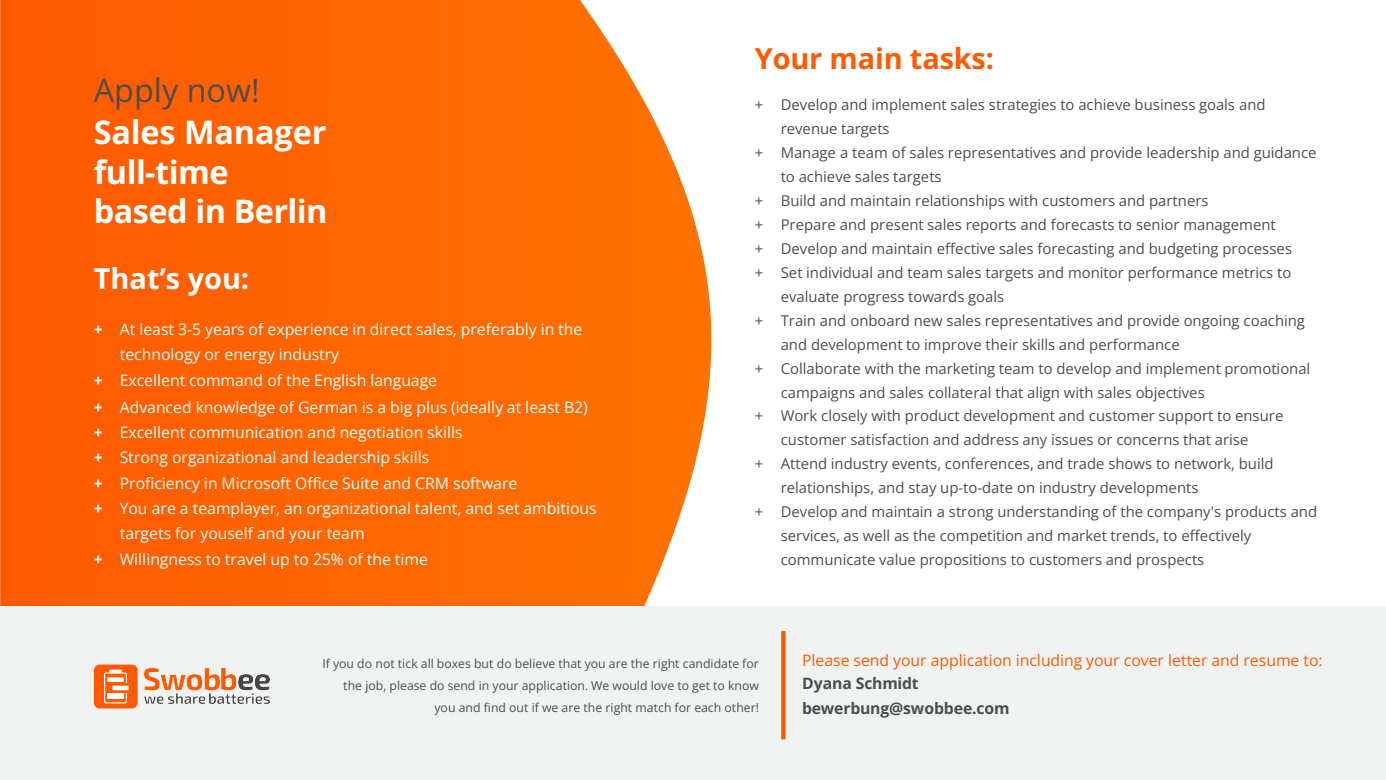
<style>
.page{position:relative;width:1386px;height:780px;background:#fff}
.page>*{position:absolute;margin:0;border:0;box-sizing:border-box;transform-origin:0 0}
.t1{font:700 32.38px "Open Sans";letter-spacing:-.015em;color:#fff}
.t2{font:32.38px "Open Sans";color:#4c4d4f}
.t3{font:700 28.88px "Open Sans";letter-spacing:-.005em;color:#ff5a00}
.t4{font:700 28.88px "Open Sans";color:#fff}
.t5{font:15.75px/25.2px "Open Sans";color:#fff}
.t6{font:15.75px "Open Sans";color:#ff5a00}
.t7{font:700 15.75px/25.2px "Open Sans";letter-spacing:-.01em;color:#4c4d4f}
.t8{font:14.88px/24px "Open Sans";color:#4c4d4f}
.t9{font:12.25px/22.1px "Open Sans";color:#4c4d4f;text-align:right}
.s1{font-weight:700}
</style>
<div class="page">
<img style="left:0;top:0;width:556px;height:606px">
<svg style="left:556px;top:0;width:156px;height:606px;fill:#ff7000"></svg>
<div style="left:0;top:606px;width:1385px;height:173px;background:#f1f2f2"></div>
<svg style="left:94px;top:664px;width:44px;height:44px"></svg>
<img style="left:145px;top:668px;width:64px;height:35px">
<img style="left:209px;top:668px;width:60px;height:35px">
<svg style="left:781px;top:631px;width:4px;height:108px"></svg>
<h2 class="t2" style="left:94px;top:68px;width:167px">Apply now!</h2>
<p class="t1" style="left:94px;top:110px;width:234px">Sales Manager</p>
<p class="t1" style="left:94px;top:149px;width:136px">full-time</p>
<p class="t1" style="left:94px;top:189px;width:235px">based in Berlin</p>
<p class="t4" style="left:94px;top:258px;width:157px">That’s you:</p>
<p class="t5" style="left:120px;top:316px;width:464px;text-indent:-26px"><span class="s1">+</span> At least 3-5 years of experience in direct sales, preferably in the technology or energy industry</p>
<p class="t5" style="left:94px;top:367px;width:345px"><span class="s1">+</span> Excellent command of the English language</p>
<p class="t5" style="left:94px;top:394px;width:495px"><span class="s1">+</span> Advanced knowledge of German is a big plus (ideally at least B2)</p>
<p class="t5" style="left:94px;top:419px;width:370px"><span class="s1">+</span> Excellent communication and negotiation skills</p>
<p class="t5" style="left:94px;top:444px;width:337px"><span class="s1">+</span> Strong organizational and leadership skills</p>
<p class="t5" style="left:94px;top:470px;width:425px"><span class="s1">+</span> Proficiency in Microsoft Office Suite and CRM software</p>
<p class="t5" style="left:120px;top:495px;width:478px;text-indent:-26px"><span class="s1">+</span> You are a teamplayer, an organizational talent, and set ambitious targets for youself and your team</p>
<p class="t5" style="left:94px;top:545px;width:335px"><span class="s1">+</span> Willingness to travel up to 25% of the time</p>
<p class="t3" style="left:754px;top:38px;width:241px">Your main tasks:</p>
<p class="t8" style="left:780px;top:93px;width:486px;text-indent:-26px">+ Develop and implement sales strategies to achieve business goals and revenue targets</p>
<p class="t8" style="left:780px;top:140px;width:537px;text-indent:-26px">+ Manage a team of sales representatives and provide leadership and guidance to achieve sales targets</p>
<p class="t8" style="left:754px;top:188px;width:455px">+ Build and maintain relationships with customers and partners</p>
<p class="t8" style="left:754px;top:212px;width:522px">+ Prepare and present sales reports and forecasts to senior management</p>
<p class="t8" style="left:754px;top:236px;width:539px">+ Develop and maintain effective sales forecasting and budgeting processes</p>
<p class="t8" style="left:780px;top:260px;width:512px;text-indent:-26px">+ Set individual and team sales targets and monitor performance metrics to evaluate progress towards goals</p>
<p class="t8" style="left:780px;top:308px;width:526px;text-indent:-26px">+ Train and onboard new sales representatives and provide ongoing coaching and development to improve their skills and performance</p>
<p class="t8" style="left:780px;top:355px;width:531px;text-indent:-26px">+ Collaborate with the marketing team to develop and implement promotional campaigns and sales collateral that align with sales objectives</p>
<p class="t8" style="left:780px;top:403px;width:504px;text-indent:-26px">+ Work closely with product development and customer support to ensure customer satisfaction and address any issues or concerns that arise</p>
<p class="t8" style="left:780px;top:451px;width:494px;text-indent:-26px">+ Attend industry events, conferences, and trade shows to network, build relationships, and stay up-to-date on industry developments</p>
<p class="t8" style="left:780px;top:499px;width:538px;text-indent:-26px">+ Develop and maintain a strong understanding of the company's products and services, as well as the competition and market trends, to effectively communicate value propositions to customers and prospects</p>
<p class="t9" style="left:322px;top:651px;width:438px">If you do not tick all boxes but do believe that you are the right candidate for the job, please do send in your application. We would love to get to know you and find out if we are the right match for each other!</p>
<p class="t6" style="left:801px;top:648px;width:522px">Please send your application including your cover letter and resume to:</p>
<p class="t7" style="left:801px;top:669px;width:209px">Dyana Schmidt bewerbung@swobbee.com</p>
</div>
